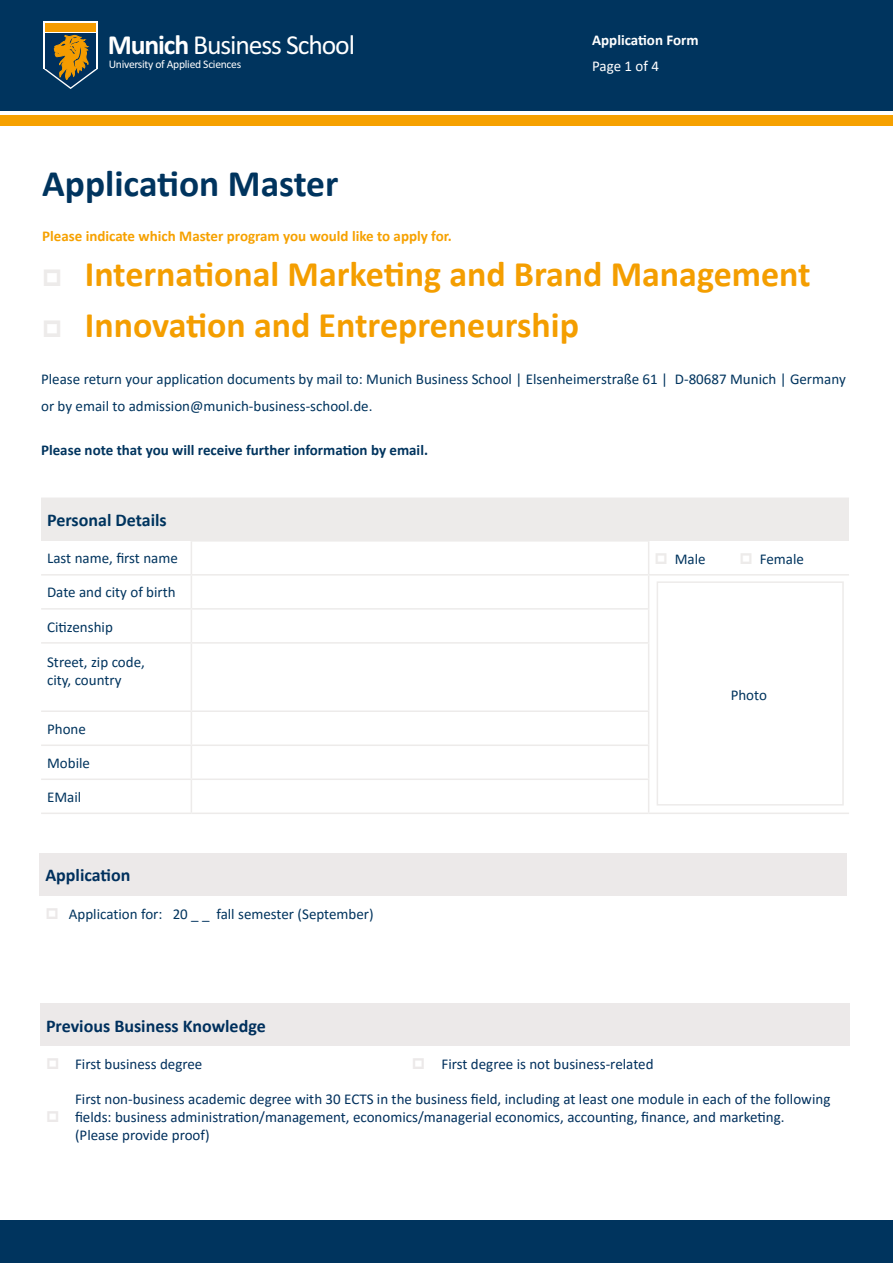
<style>
.page{position:relative;width:893px;height:1263px;background:#fff}
.page>*{position:absolute;margin:0;border:0;box-sizing:border-box;transform-origin:0 0}
.t1{font:700 37.5px "Calibri";color:#00345e}
.t2{font:700 36px/51px "Calibri";color:#f49e00}
.t3{font:27.6px "Calibri";letter-spacing:-.04em;color:#fff}
.t4{font:700 18px "Calibri";color:#00305d}
.t5{font:700 18px "Calibri";color:#00345e}
.t6{font:15px/26.7px "Calibri";color:#00345e}
.t7{font:15px/18px "Calibri";color:#00305d}
.t8{font:700 15px "Calibri";color:#f6a100}
.t9{font:700 15px "Calibri";color:#00345e}
.t10{font:700 15px "Calibri";color:#fff}
.t11{font:15px "Calibri";letter-spacing:-.005em;color:#fff}
.t12{font:11.55px "Calibri";letter-spacing:-.025em;color:#fff}
.s1{font-weight:700}
</style>
<div class="page">
<div style="left:0;top:0;width:893px;height:111px;background:#00345e"></div>
<div style="left:0;top:115px;width:893px;height:10px;background:#f6a100"></div>
<div style="left:0;top:1220px;width:893px;height:43px;background:#00345e"></div>
<svg style="left:44px;top:21px;width:54px;height:14px"></svg>
<div style="left:45px;top:33px;width:51px;height:35px;background:#00305d"></div>
<div style="left:45px;top:23px;width:51px;height:8px;background:#f59c00"></div>
<svg style="left:44px;top:35px;width:54px;height:54px"></svg>
<div style="left:41px;top:498px;width:808px;height:43px;background:#edebea"></div>
<hr style="left:41px;top:497px;width:150px;height:2px;background:#edebea">
<hr style="left:191px;top:497px;width:458px;height:2px;background:#edebea">
<hr style="left:649px;top:497px;width:200px;height:2px;background:#edebea">
<hr style="left:41px;top:574px;width:150px;height:2px;background:#edebea">
<hr style="left:191px;top:576px;width:1px;height:32px;background:#edebea">
<hr style="left:649px;top:574px;width:200px;height:2px;background:#edebea">
<hr style="left:648px;top:576px;width:1px;height:32px;background:#edebea">
<hr style="left:191px;top:610px;width:1px;height:32px;background:#edebea">
<hr style="left:648px;top:610px;width:1px;height:32px;background:#edebea">
<hr style="left:191px;top:644px;width:1px;height:66px;background:#edebea">
<hr style="left:648px;top:644px;width:1px;height:66px;background:#edebea">
<hr style="left:191px;top:780px;width:1px;height:32px;background:#edebea">
<hr style="left:648px;top:780px;width:1px;height:32px;background:#edebea">
<hr style="left:41px;top:812px;width:150px;height:2px;background:#edebea">
<hr style="left:191px;top:812px;width:458px;height:2px;background:#edebea">
<hr style="left:649px;top:812px;width:200px;height:2px;background:#edebea">
<hr style="left:41px;top:608px;width:150px;height:2px;background:#edebea">
<hr style="left:191px;top:608px;width:458px;height:2px;background:#edebea">
<hr style="left:41px;top:642px;width:150px;height:2px;background:#edebea">
<hr style="left:191px;top:642px;width:458px;height:2px;background:#edebea">
<hr style="left:41px;top:710px;width:150px;height:2px;background:#edebea">
<hr style="left:191px;top:710px;width:458px;height:2px;background:#edebea">
<hr style="left:191px;top:712px;width:1px;height:32px;background:#edebea">
<hr style="left:648px;top:712px;width:1px;height:32px;background:#edebea">
<hr style="left:41px;top:744px;width:150px;height:2px;background:#edebea">
<hr style="left:191px;top:744px;width:458px;height:2px;background:#edebea">
<hr style="left:191px;top:746px;width:1px;height:32px;background:#edebea">
<hr style="left:648px;top:746px;width:1px;height:32px;background:#edebea">
<hr style="left:41px;top:778px;width:150px;height:2px;background:#edebea">
<hr style="left:191px;top:778px;width:458px;height:2px;background:#edebea">
<hr style="left:191px;top:540px;width:458px;height:2px;background:#edebea">
<hr style="left:191px;top:542px;width:1px;height:32px;background:#edebea">
<hr style="left:648px;top:542px;width:1px;height:32px;background:#edebea">
<hr style="left:191px;top:574px;width:458px;height:2px;background:#edebea">
<div style="left:657px;top:581px;width:187px;height:224px;border:2px solid #edebea"></div>
<div style="left:39px;top:853px;width:808px;height:43px;background:#ece9e9"></div>
<div style="left:40px;top:1003px;width:809px;height:43px;background:#ece9e9"></div>
<h3 class="t3" style="left:108px;top:28px;width:249px"><span class="s1">Munich</span> Business School</h3>
<p class="t12" style="left:109px;top:57px;width:134px">University of Applied Sciences</p>
<p class="t10" style="left:592px;top:30px;width:108px">Application Form</p>
<p class="t11" style="left:592px;top:55px;width:68px">Page 1 of 4</p>
<h1 class="t1" style="left:42px;top:157px;width:298px">Application Master</h1>
<p class="t8" style="left:42px;top:225px;width:411px">Please indicate which Master program you would like to apply for.</p>
<h2 class="t2" style="left:85px;top:247px;width:727px">International Marketing and Brand Management<br>Innovation and Entrepreneurship</h2>
<p class="t6" style="left:41px;top:366px;width:806px">Please return your application documents by mail to: Munich Business School | Elsenheimerstraße 61 | D-80687 Munich | Germany or by email to admission@munich-business-school.de.</p>
<p class="t9" style="left:41px;top:439px;width:388px">Please note that you will receive further information by email.</p>
<p class="t5" style="left:47px;top:508px;width:121px">Personal Details</p>
<p class="t6" style="left:47px;top:545px;width:132px">Last name, first name</p>
<p class="t6" style="left:675px;top:545px;width:32px">Male</p>
<p class="t6" style="left:760px;top:545px;width:46px">Female</p>
<p class="t6" style="left:47px;top:579px;width:130px">Date and city of birth</p>
<p class="t6" style="left:47px;top:613px;width:67px">Citizenship</p>
<p class="t6" style="left:47px;top:652px;width:99px;line-height:18px">Street, zip code, city, country</p>
<p class="t6" style="left:47px;top:715px;width:40px">Phone</p>
<p class="t6" style="left:47px;top:749px;width:44px">Mobile</p>
<p class="t6" style="left:47px;top:783px;width:36px">EMail</p>
<p class="t4" style="left:45px;top:863px;width:87px">Application</p>
<p class="t6" style="left:69px;top:900px;width:306px">Application for: 20 _ _ fall semester (September)</p>
<p class="t6" style="left:731px;top:681px;width:38px">Photo</p>
<p class="t4" style="left:46px;top:1013px;width:221px">Previous Business Knowledge</p>
<p class="t7" style="left:75px;top:1055px;width:129px">First business degree</p>
<p class="t7" style="left:441px;top:1055px;width:214px">First degree is not business-related</p>
<p class="t7" style="left:75px;top:1089px;width:757px">First non-business academic degree with 30 ECTS in the business field, including at least one module in each of the following fields: business administration/management, economics/managerial economics, accounting, finance, and marketing. (Please provide proof)</p>
</div>
